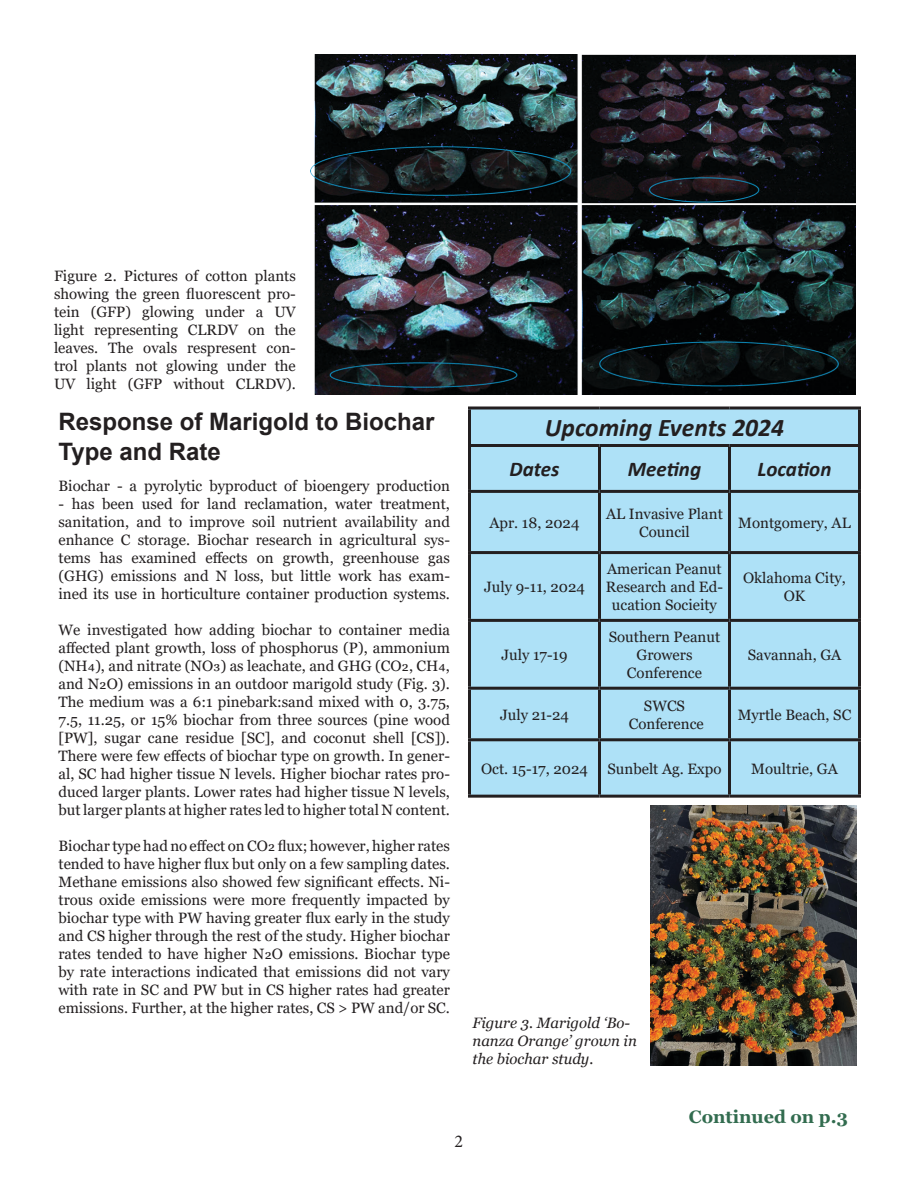
<style>
.page{position:relative;width:918px;height:1188px;background:#fff}
.page>*{position:absolute;margin:0;border:0;box-sizing:border-box;transform-origin:0 0}
.t1{font:italic 700 25.5px "Calibri";color:#231f20}
.t2{font:700 24px/30px "Arial";color:#231f20}
.t3{font:italic 700 21px "Calibri";color:#231f20}
.t4{font:700 18px "Georgia";color:#326c4f}
.t5{font:18px "Minion Pro";color:#231f20}
.t6{font:15px/18px "Georgia";color:#231f20;text-align:center}
.t7{font:italic 15px/18px "Georgia";color:#231f20}
</style>
<div class="page">
<div style="left:470px;top:408px;width:390px;height:38px;background:#aee1f7"></div>
<div style="left:471px;top:447px;width:387px;height:348px;background:#aee1f7"></div>
<hr style="left:598px;top:447px;width:3px;height:43px;background:#231f20">
<hr style="left:728px;top:447px;width:3px;height:43px;background:#231f20">
<hr style="left:598px;top:493px;width:3px;height:58px;background:#231f20">
<hr style="left:728px;top:493px;width:3px;height:58px;background:#231f20">
<hr style="left:598px;top:554px;width:3px;height:65px;background:#231f20">
<hr style="left:728px;top:554px;width:3px;height:65px;background:#231f20">
<hr style="left:598px;top:622px;width:3px;height:65px;background:#231f20">
<hr style="left:728px;top:622px;width:3px;height:65px;background:#231f20">
<hr style="left:598px;top:690px;width:3px;height:48px;background:#231f20">
<hr style="left:728px;top:690px;width:3px;height:48px;background:#231f20">
<hr style="left:598px;top:741px;width:3px;height:54px;background:#231f20">
<hr style="left:728px;top:741px;width:3px;height:54px;background:#231f20">
<svg style="left:468px;top:406px;width:132px;height:4px"></svg>
<hr style="left:468px;top:410px;width:3px;height:34px;background:#231f20">
<svg style="left:600px;top:406px;width:129px;height:4px"></svg>
<svg style="left:729px;top:406px;width:132px;height:4px"></svg>
<hr style="left:858px;top:410px;width:3px;height:34px;background:#231f20">
<hr style="left:468px;top:444px;width:132px;height:3px;background:#231f20">
<hr style="left:600px;top:444px;width:130px;height:3px;background:#231f20">
<hr style="left:729px;top:444px;width:132px;height:3px;background:#231f20">
<hr style="left:468px;top:447px;width:3px;height:43px;background:#231f20">
<hr style="left:858px;top:447px;width:3px;height:43px;background:#231f20">
<hr style="left:468px;top:490px;width:132px;height:3px;background:#231f20">
<hr style="left:468px;top:493px;width:3px;height:58px;background:#231f20">
<hr style="left:600px;top:490px;width:130px;height:3px;background:#231f20">
<hr style="left:729px;top:490px;width:132px;height:3px;background:#231f20">
<hr style="left:858px;top:493px;width:3px;height:58px;background:#231f20">
<hr style="left:468px;top:551px;width:132px;height:3px;background:#231f20">
<hr style="left:468px;top:554px;width:3px;height:65px;background:#231f20">
<hr style="left:600px;top:551px;width:130px;height:3px;background:#231f20">
<hr style="left:729px;top:551px;width:132px;height:3px;background:#231f20">
<hr style="left:858px;top:554px;width:3px;height:65px;background:#231f20">
<hr style="left:468px;top:619px;width:132px;height:3px;background:#231f20">
<hr style="left:468px;top:622px;width:3px;height:65px;background:#231f20">
<hr style="left:600px;top:619px;width:130px;height:3px;background:#231f20">
<hr style="left:729px;top:619px;width:132px;height:3px;background:#231f20">
<hr style="left:858px;top:622px;width:3px;height:65px;background:#231f20">
<hr style="left:468px;top:687px;width:132px;height:3px;background:#231f20">
<hr style="left:468px;top:690px;width:3px;height:48px;background:#231f20">
<hr style="left:600px;top:687px;width:130px;height:3px;background:#231f20">
<hr style="left:729px;top:687px;width:132px;height:3px;background:#231f20">
<hr style="left:858px;top:690px;width:3px;height:48px;background:#231f20">
<hr style="left:468px;top:738px;width:132px;height:3px;background:#231f20">
<hr style="left:468px;top:741px;width:3px;height:54px;background:#231f20">
<hr style="left:600px;top:738px;width:130px;height:3px;background:#231f20">
<hr style="left:729px;top:738px;width:132px;height:3px;background:#231f20">
<hr style="left:858px;top:741px;width:3px;height:54px;background:#231f20">
<hr style="left:468px;top:795px;width:132px;height:3px;background:#231f20">
<hr style="left:600px;top:795px;width:130px;height:3px;background:#231f20">
<hr style="left:729px;top:795px;width:132px;height:3px;background:#231f20">
<img style="left:310px;top:54px;width:546px;height:340px">
<img style="left:651px;top:806px;width:205px;height:260px">
<p class="t6" style="left:54px;top:267px;width:243px;text-align:justify">Figure 2. Pictures of cotton plants showing the green fluorescent pro&shy;tein (GFP) glowing under a UV light representing CLRDV on the leaves. The ovals respresent con&shy;trol plants not glowing under the UV light (GFP without CLRDV).</p>
<p class="t2" style="left:58px;top:407px;width:378px">Response of Marigold to Biochar<br>Type and Rate</p>
<p class="t6" style="left:58px;top:477px;width:393px">Biochar - a pyrolytic byproduct of bioengery production</p>
<p class="t6" style="left:58px;top:495px;width:393px;text-align:justify">- has been used for land reclamation, water treatment, sanitation, and to improve soil nutrient availability and enhance C storage. Biochar research in agricultural sys&shy;tems has examined effects on growth, greenhouse gas (GHG) emissions and N loss, but little work has exam&shy;ined its use in horticulture container production systems.</p>
<p class="t6" style="left:58px;top:621px;width:393px;text-align:justify">We investigated how adding biochar to container media affected plant growth, loss of phosphorus (P), ammonium (NH₄), and nitrate (NO₃) as leachate, and GHG (CO₂, CH₄, and N₂O) emissions in an outdoor marigold study (Fig. 3).<br>The medium was a 6:1 pinebark:sand mixed with 0, 3.75, 7.5, 11.25, or 15% biochar from three sources (pine wood [PW], sugar cane residue [SC], and coconut shell [CS]).<br>There were few effects of biochar type on growth. In gener&shy;al, SC had higher tissue N levels. Higher biochar rates pro&shy;duced larger plants. Lower rates had higher tissue N levels, but larger plants at higher rates led to higher total N content.</p>
<p class="t6" style="left:58px;top:837px;width:393px;text-align:justify">Biochar type had no effect on CO₂ flux; however, higher rates tended to have higher flux but only on a few sampling dates.<br>Methane emissions also showed few significant effects. Ni&shy;trous oxide emissions were more frequently impacted by biochar type with PW having greater flux early in the study and CS higher through the rest of the study. Higher biochar rates tended to have higher N₂O emissions. Biochar type by rate interactions indicated that emissions did not vary with rate in SC and PW but in CS higher rates had greater emissions. Further, at the higher rates, CS &gt; PW and/or SC.</p>
<p class="t1" style="left:545px;top:410px;width:241px">Upcoming Events 2024</p>
<p class="t3" style="left:509px;top:455px;width:52px">Dates</p>
<p class="t3" style="left:628px;top:455px;width:75px">Meeting</p>
<p class="t3" style="left:758px;top:455px;width:75px">Location</p>
<p class="t6" style="left:490px;top:514px;width:91px">Apr. 18, 2024</p>
<p class="t6" style="left:606px;top:505px;width:118px">AL Invasive Plant<br>Council</p>
<p class="t6" style="left:738px;top:514px;width:114px">Montgomery, AL</p>
<p class="t6" style="left:484px;top:578px;width:102px">July 9-11, 2024</p>
<p class="t6" style="left:501px;top:646px;width:68px">July 17-19</p>
<p class="t6" style="left:500px;top:706px;width:70px">July 21-24</p>
<p class="t6" style="left:606px;top:560px;width:119px">American Peanut<br>Research and Ed&shy;ucation Socieity</p>
<p class="t6" style="left:743px;top:569px;width:104px">Oklahoma City,<br>OK</p>
<p class="t6" style="left:609px;top:628px;width:113px">Southern Peanut<br>Growers</p>
<p class="t6" style="left:627px;top:664px;width:77px">Conference</p>
<p class="t6" style="left:644px;top:697px;width:43px">SWCS</p>
<p class="t6" style="left:629px;top:715px;width:77px">Conference</p>
<p class="t6" style="left:748px;top:646px;width:95px">Savannah, GA</p>
<p class="t6" style="left:738px;top:706px;width:115px">Myrtle Beach, SC</p>
<p class="t6" style="left:481px;top:760px;width:108px">Oct. 15-17, 2024</p>
<p class="t6" style="left:607px;top:760px;width:116px">Sunbelt Ag. Expo</p>
<p class="t6" style="left:751px;top:760px;width:88px">Moultrie, GA</p>
<p class="t7" style="left:472px;top:1014px;width:166px">Figure 3. Marigold ‘Bo&shy;nanza Orange’ grown in the biochar study.</p>
<p class="t5" style="left:454px;top:1129px;width:10px">2</p>
<p class="t4" style="left:689px;top:1105px;width:161px">Continued on p.3</p>
</div>
